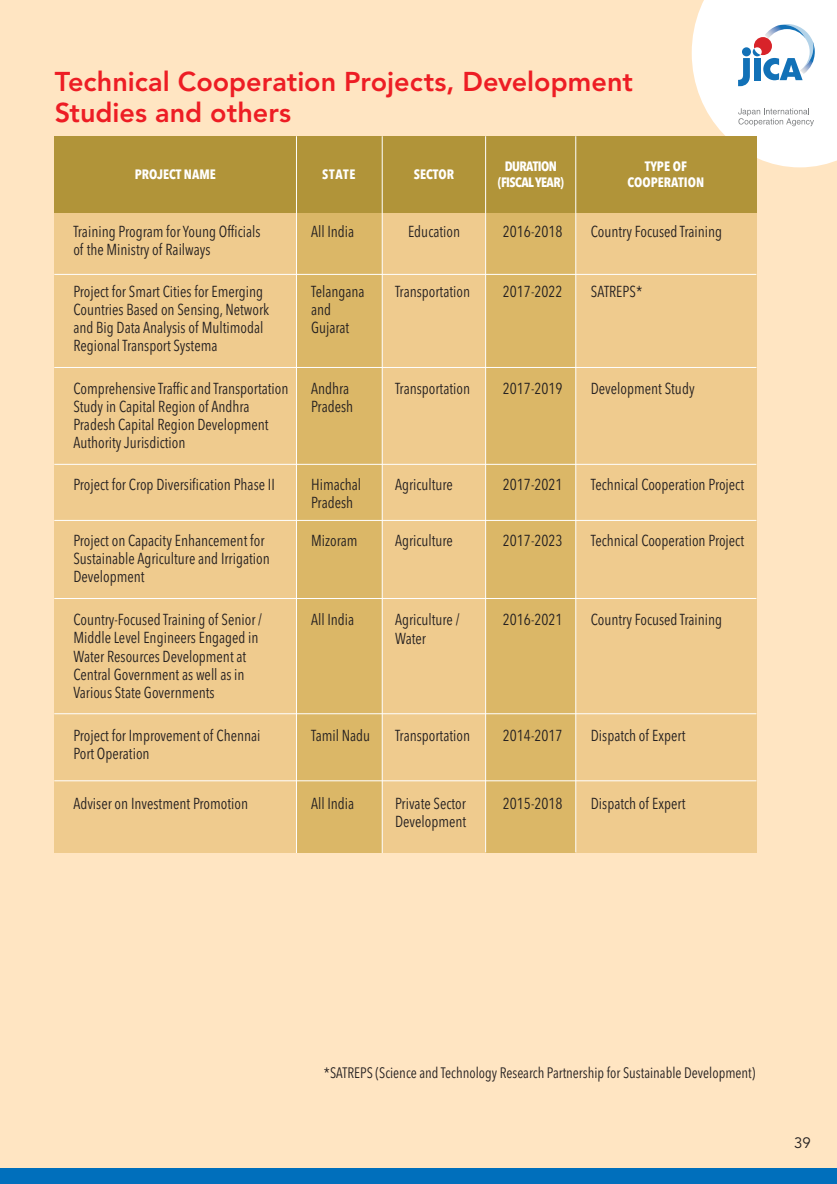
<style>
.page{position:relative;width:837px;height:1184px;background:#fff}
.page>*{position:absolute;margin:0;border:0;box-sizing:border-box;transform-origin:0 0}
.t1{font:800 27px/30.5px "Avenir LT Std";color:#ed1d24}
.t2{font:condensed 15.75px/18px "Avenir Next LT Pro";color:#231f20;scale:.95 1}
.t3{font:condensed 15px "Avenir Next LT Pro";color:#231f20;scale:.95 1}
.t4{font:15px "Avenir LT Std";color:#231f20}
.t5{font:700 condensed 13.5px/16.2px "Avenir Next LT Pro";color:#fff;text-align:center}
.t6{font:700 condensed 13.5px/16.2px "Avenir Next LT Pro";letter-spacing:-.04em;color:#fff;text-align:center}
</style>
<div class="page">
<div style="left:0;top:0;width:837px;height:1183px;background:#ffe5c2"></div>
<svg style="left:692px;top:0;width:145px;height:167px"></svg>
<div style="left:0;top:1167px;width:837px;height:16px;background:#006fbc"></div>
<div style="left:54px;top:136px;width:243px;height:716px;background:#efcb8e"></div>
<div style="left:576px;top:136px;width:180px;height:716px;background:#efcb8e"></div>
<div style="left:296px;top:136px;width:86px;height:716px;background:#dbb767"></div>
<div style="left:382px;top:136px;width:104px;height:716px;background:#efcb8e"></div>
<div style="left:485px;top:136px;width:91px;height:716px;background:#dbb767"></div>
<div style="left:54px;top:136px;width:702px;height:77px;background:#b19439"></div>
<hr style="left:382px;top:136px;width:1px;height:716px;background:#fff">
<hr style="left:485px;top:136px;width:1px;height:716px;background:#fff">
<hr style="left:575px;top:136px;width:1px;height:716px;background:#fff">
<hr style="left:296px;top:136px;width:1px;height:716px;background:#fff">
<hr style="left:54px;top:274px;width:702px;height:1px;background:#fff">
<hr style="left:54px;top:367px;width:702px;height:1px;background:#fff">
<hr style="left:54px;top:464px;width:702px;height:1px;background:#fff">
<hr style="left:54px;top:520px;width:702px;height:1px;background:#fff">
<hr style="left:54px;top:598px;width:702px;height:1px;background:#fff">
<hr style="left:54px;top:713px;width:702px;height:1px;background:#fff">
<hr style="left:54px;top:780px;width:702px;height:1px;background:#fff">
<h1 class="t1" style="left:55px;top:67px;width:580px">Technical Cooperation Projects, Development<br>Studies and others</h1>
<p class="t5" style="left:135px;top:166px;width:82px">PROJECT NAME</p>
<p class="t5" style="left:322px;top:166px;width:35px">STATE</p>
<p class="t5" style="left:414px;top:166px;width:42px">SECTOR</p>
<p class="t6" style="left:498px;top:158px;width:68px">DURATION (FISCAL YEAR)</p>
<p class="t5" style="left:627px;top:158px;width:78px">TYPE OF<br>COOPERATION</p>
<p class="t2" style="left:73px;top:223px;width:198px">Training Program for Young Officials of the Ministry of Railways</p>
<p class="t2" style="left:311px;top:223px;width:47px">All India</p>
<p class="t2" style="left:408px;top:223px;width:56px">Education</p>
<p class="t2" style="left:503px;top:223px;width:64px">2016-2018</p>
<p class="t2" style="left:591px;top:223px;width:140px">Country Focused Training</p>
<p class="t2" style="left:73px;top:283px;width:208px">Project for Smart Cities for Emerging Countries Based on Sensing, Network and Big Data Analysis of Multimodal Regional Transport Systema</p>
<p class="t2" style="left:311px;top:283px;width:58px">Telangana and<br>Gujarat</p>
<p class="t2" style="left:395px;top:283px;width:80px">Transportation</p>
<p class="t2" style="left:503px;top:283px;width:64px">2017-2022</p>
<p class="t2" style="left:591px;top:283px;width:56px">SATREPS*</p>
<p class="t2" style="left:73px;top:379px;width:228px">Comprehensive Traffic and Transportation Study in Capital Region of Andhra Pradesh Capital Region Development Authority Jurisdiction</p>
<p class="t2" style="left:311px;top:379px;width:46px">Andhra<br>Pradesh</p>
<p class="t2" style="left:395px;top:379px;width:80px">Transportation</p>
<p class="t2" style="left:503px;top:379px;width:64px">2017-2019</p>
<p class="t2" style="left:503px;top:475px;width:64px">2017-2021</p>
<p class="t2" style="left:591px;top:379px;width:111px">Development Study</p>
<p class="t2" style="left:73px;top:475px;width:214px">Project for Crop Diversification Phase II</p>
<p class="t2" style="left:311px;top:475px;width:54px">Himachal<br>Pradesh</p>
<p class="t2" style="left:395px;top:475px;width:62px">Agriculture</p>
<p class="t2" style="left:591px;top:475px;width:163px">Technical Cooperation Project</p>
<p class="t2" style="left:73px;top:531px;width:203px">Project on Capacity Enhancement for</p>
<p class="t2" style="left:503px;top:531px;width:64px">2017-2023</p>
<p class="t2" style="left:73px;top:549px;width:208px">Sustainable Agriculture and Irrigation<br>Development</p>
<p class="t2" style="left:311px;top:531px;width:50px">Mizoram</p>
<p class="t2" style="left:395px;top:531px;width:62px">Agriculture</p>
<p class="t2" style="left:591px;top:531px;width:163px">Technical Cooperation Project</p>
<p class="t2" style="left:73px;top:610px;width:200px">Country-Focused Training of Senior /</p>
<p class="t2" style="left:503px;top:610px;width:64px">2016-2021</p>
<p class="t2" style="left:73px;top:628px;width:196px">Middle Level Engineers Engaged in<br>Water Resources Development at<br>Central Government as well as in<br>Various State Governments</p>
<p class="t2" style="left:311px;top:610px;width:47px">All India</p>
<p class="t2" style="left:395px;top:610px;width:69px">Agriculture /<br>Water</p>
<p class="t2" style="left:591px;top:610px;width:140px">Country Focused Training</p>
<p class="t2" style="left:311px;top:725px;width:64px">Tamil Nadu</p>
<p class="t2" style="left:395px;top:725px;width:80px">Transportation</p>
<p class="t2" style="left:591px;top:725px;width:101px">Dispatch of Expert</p>
<p class="t2" style="left:73px;top:725px;width:198px">Project for Improvement of Chennai</p>
<p class="t2" style="left:503px;top:725px;width:64px">2014-2017</p>
<p class="t2" style="left:73px;top:743px;width:82px">Port Operation</p>
<p class="t2" style="left:73px;top:794px;width:185px">Adviser on Investment Promotion</p>
<p class="t2" style="left:311px;top:794px;width:47px">All India</p>
<p class="t2" style="left:395px;top:794px;width:76px">Private Sector</p>
<p class="t2" style="left:503px;top:794px;width:64px">2015-2018</p>
<p class="t2" style="left:395px;top:812px;width:76px">Development</p>
<p class="t2" style="left:591px;top:794px;width:101px">Dispatch of Expert</p>
<p class="t3" style="left:324px;top:1063px;width:456px">*SATREPS (Science and Technology Research Partnership for Sustainable Development)</p>
<p class="t4" style="left:794px;top:1134px;width:18px">39</p>
</div>
